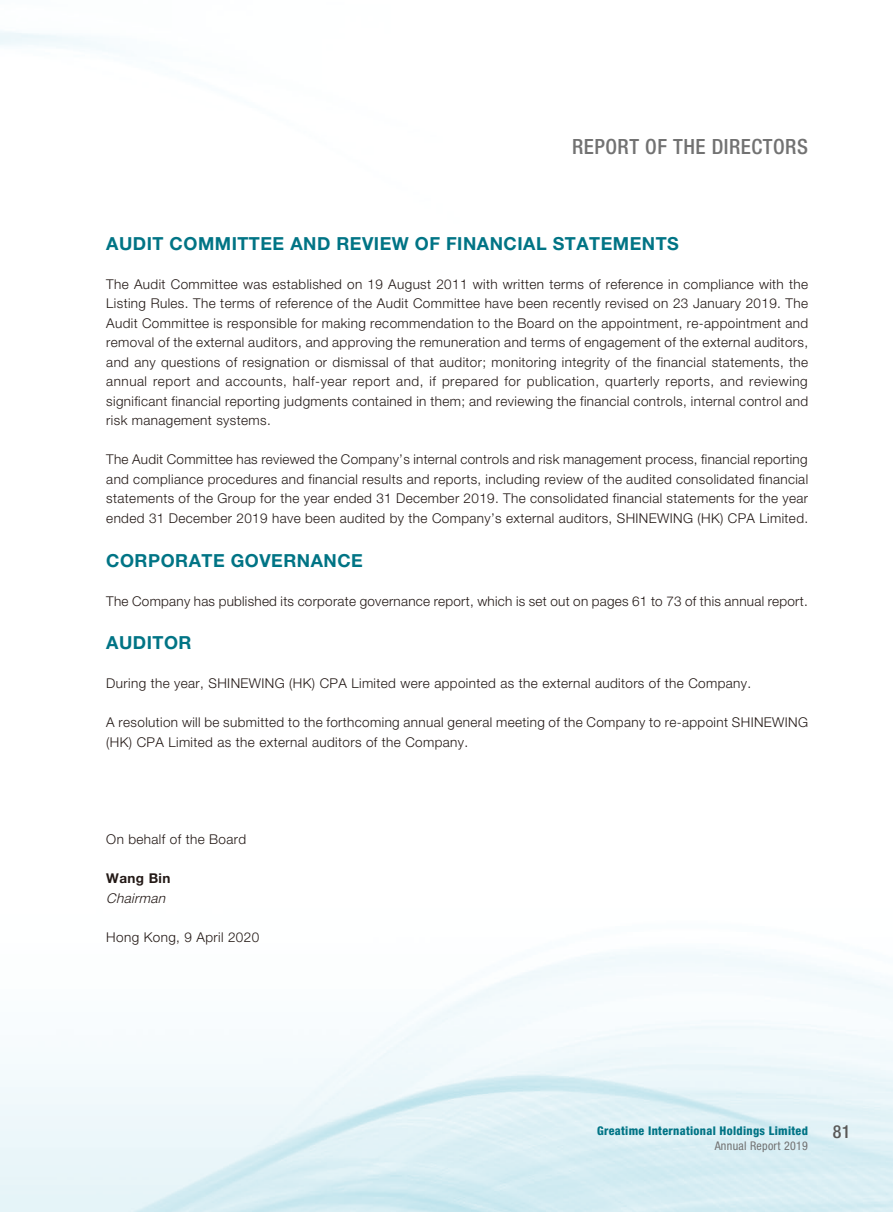
<style>
.page{position:relative;width:893px;height:1212px;background:#fff}
.page>*{position:absolute;margin:0;border:0;box-sizing:border-box;transform-origin:0 0}
.t1{font:500 condensed 21px "Helvetica Neue LT Std";letter-spacing:.025em;color:#727272}
.t2{font:700 18px "Helvetica Neue LT Std";letter-spacing:.03em;color:#007485}
.t3{font:500 condensed 18px "Helvetica Neue LT Std";color:#595857}
.t4{font:300 13.5px/19.5px "Helvetica Neue LT Std";letter-spacing:.03em;color:#231916;text-align:justify}
.t5{font:italic 300 13.5px "Helvetica Neue LT Std";color:#231916}
.t6{font:700 13.5px "Helvetica Neue LT Std";letter-spacing:.03em;color:#231916}
.t7{font:800 condensed 12px "Helvetica Neue LT Std";letter-spacing:.025em;color:#007485}
.t8{font:condensed 12px "Helvetica Neue LT Std";letter-spacing:.025em;color:#727272}
</style>
<div class="page">
<h1 class="t1" style="left:572px;top:134px;width:237px">REPORT OF THE DIRECTORS</h1>
<h2 class="t2" style="left:106px;top:232px;width:574px">AUDIT COMMITTEE AND REVIEW OF FINANCIAL STATEMENTS</h2>
<p class="t4" style="left:106px;top:274px;width:703px">The Audit Committee was established on 19 August 2011 with written terms of reference in compliance with the Listing Rules. The terms of reference of the Audit Committee have been recently revised on 23 January 2019. The Audit Committee is responsible for making recommendation to the Board on the appointment, re-appointment and removal of the external auditors, and approving the remuneration and terms of engagement of the external auditors, and any questions of resignation or dismissal of that auditor; monitoring integrity of the financial statements, the annual report and accounts, half-year report and, if prepared for publication, quarterly reports, and reviewing significant financial reporting judgments contained in them; and reviewing the financial controls, internal control and risk management systems.</p>
<p class="t4" style="left:106px;top:450px;width:703px">The Audit Committee has reviewed the Company’s internal controls and risk management process, financial reporting and compliance procedures and financial results and reports, including review of the audited consolidated financial statements of the Group for the year ended 31 December 2019. The consolidated financial statements for the year ended 31 December 2019 have been audited by the Company’s external auditors, SHINEWING (HK) CPA Limited.</p>
<h2 class="t2" style="left:106px;top:549px;width:258px">CORPORATE GOVERNANCE</h2>
<p class="t4" style="left:106px;top:591px;width:703px">The Company has published its corporate governance report, which is set out on pages 61 to 73 of this annual report.</p>
<h2 class="t2" style="left:106px;top:631px;width:87px">AUDITOR</h2>
<p class="t4" style="left:106px;top:673px;width:646px">During the year, SHINEWING (HK) CPA Limited were appointed as the external auditors of the Company.</p>
<p class="t4" style="left:106px;top:712px;width:703px">A resolution will be submitted to the forthcoming annual general meeting of the Company to re-appoint SHINEWING (HK) CPA Limited as the external auditors of the Company.</p>
<p class="t4" style="left:106px;top:829px;width:141px">On behalf of the Board</p>
<p class="t6" style="left:106px;top:870px;width:66px">Wang Bin</p>
<p class="t5" style="left:106px;top:889px;width:64px">Chairman</p>
<p class="t4" style="left:106px;top:927px;width:154px">Hong Kong, 9 April 2020</p>
<p class="t7" style="left:597px;top:1124px;width:212px">Greatime International Holdings Limited</p>
<p class="t8" style="left:715px;top:1139px;width:95px">Annual Report 2019</p>
<h2 class="t3" style="left:833px;top:1121px;width:19px">81</h2>
</div>
